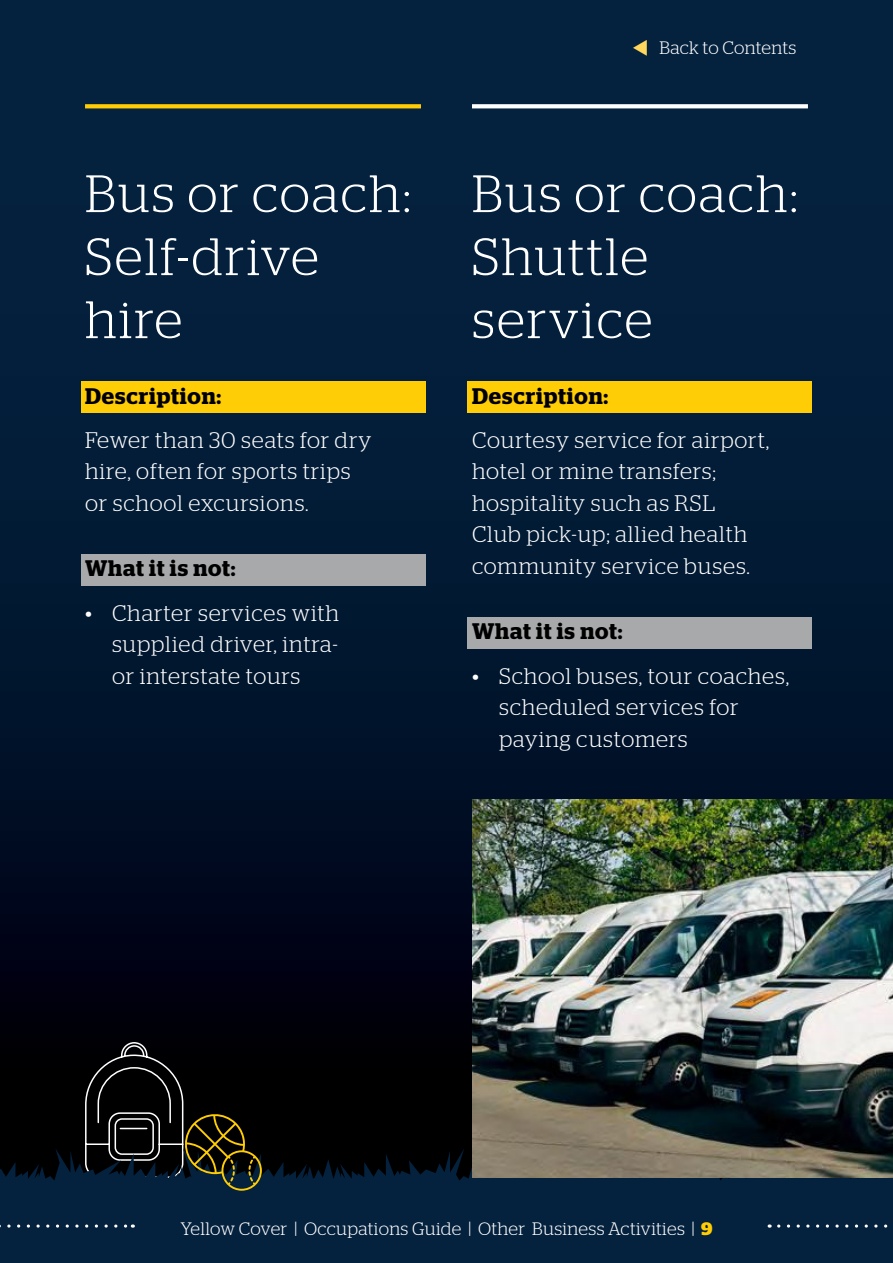
<style>
.page{position:relative;width:893px;height:1263px;background:#fff}
.page>*{position:absolute;margin:0;border:0;box-sizing:border-box;transform-origin:0 0}
.t1{font:300 52.5px/63px "Stag";letter-spacing:.035em;color:#fff}
.t2{font:300 22.5px/31.5px "Stag";letter-spacing:.04em;color:#fff}
.t3{font:600 22.5px "Stag";letter-spacing:.04em;color:#000}
.t4{font:300 18px "Stag";letter-spacing:.02em;color:#fff}
.s1{font-weight:700;color:#ffcd05}
</style>
<div class="page">
<div style="left:0;top:0;width:893px;height:1263px;background:linear-gradient(to bottom,#062a4c,#000005)"></div>
<div style="left:81px;top:381px;width:344px;height:31px;background:#ffcd05"></div>
<div style="left:81px;top:554px;width:344px;height:31px;background:#a7a9ab"></div>
<div style="left:468px;top:381px;width:344px;height:31px;background:#ffcd05"></div>
<div style="left:468px;top:617px;width:344px;height:31px;background:#a7a9ab"></div>
<svg style="left:85px;top:104px;width:336px;height:4px"></svg>
<svg style="left:472px;top:104px;width:336px;height:4px"></svg>
<svg style="left:0;top:1148px;width:893px;height:115px;fill:#04213e"></svg>
<img style="left:472px;top:799px;width:421px;height:379px">
<svg style="left:84px;top:1041px;width:178px;height:150px"></svg>
<svg style="left:0;top:1224px;width:133px;height:4px"></svg>
<svg style="left:779px;top:1224px;width:114px;height:4px"></svg>
<svg style="left:633px;top:39px;width:14px;height:16px"></svg>
<h1 class="t1" style="left:85px;top:161px;width:327px">Bus or coach:<br>Self-drive hire</h1>
<p class="t3" style="left:85px;top:382px;width:138px">Description:</p>
<p class="t2" style="left:85px;top:424px;width:288px">Fewer than 30 seats for dry hire, often for sports trips or school excursions.</p>
<p class="t3" style="left:85px;top:555px;width:152px">What it is not:</p>
<p class="t2" style="left:112px;top:597px;width:228px;text-align:justify;text-indent:-27px">• Charter services with supplied driver, intra&shy;or interstate tours</p>
<p class="t4" style="left:659px;top:37px;width:138px">Back to Contents</p>
<h1 class="t1" style="left:472px;top:161px;width:327px">Bus or coach:<br>Shuttle service</h1>
<p class="t3" style="left:472px;top:382px;width:138px">Description:</p>
<p class="t2" style="left:472px;top:424px;width:299px">Courtesy service for airport, hotel or mine transfers; hospitality such as RSL<br>Club pick-up; allied health community service buses.</p>
<p class="t3" style="left:472px;top:618px;width:152px">What it is not:</p>
<p class="t2" style="left:499px;top:660px;width:292px;text-indent:-27px">• School buses, tour coaches, scheduled services for paying customers</p>
<p class="t4" style="left:181px;top:1218px;width:533px">Yellow Cover | Occupations Guide | Other Business Activities | <span class="s1">9</span></p>
</div>
